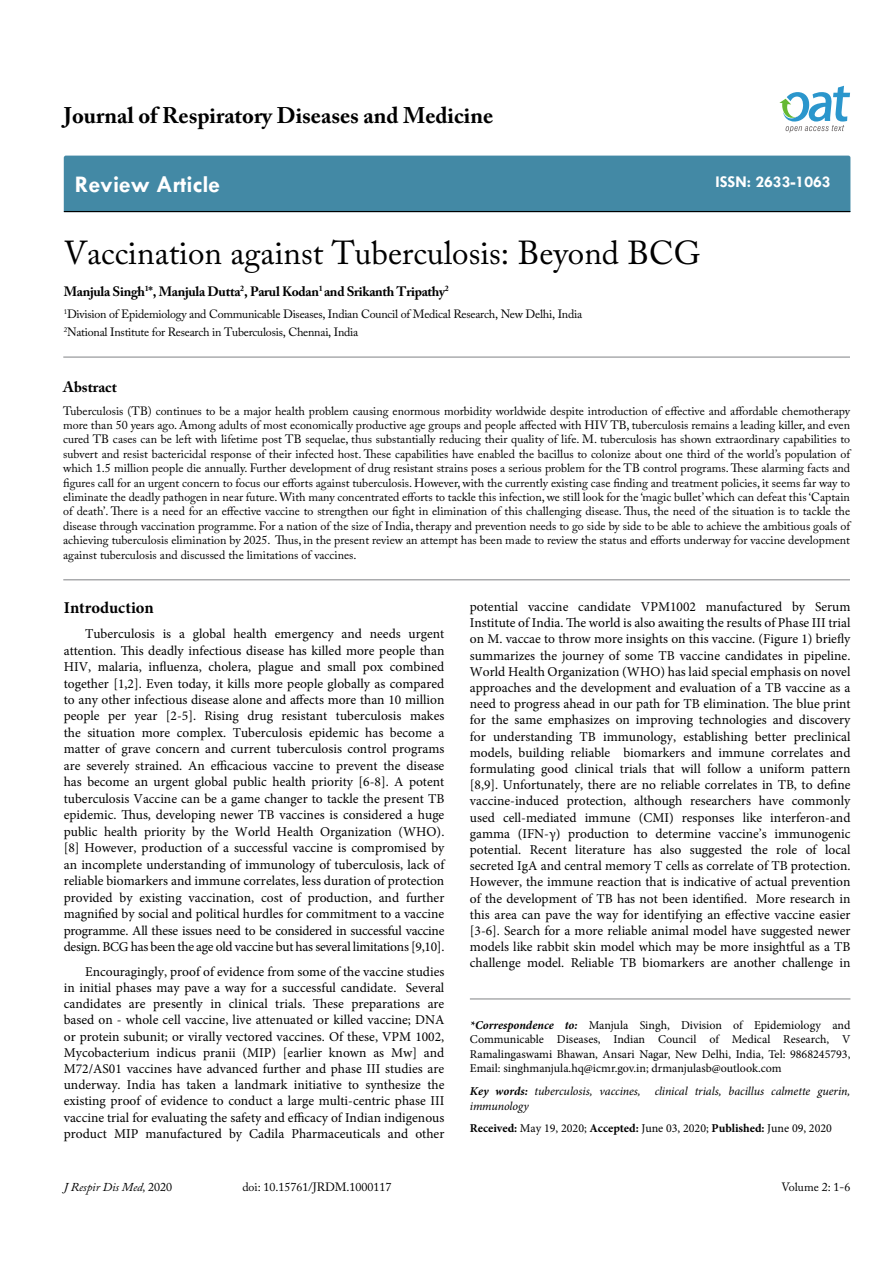
<style>
.page{position:relative;width:893px;height:1263px;background:#fff}
.page>*{position:absolute;margin:0;border:0;box-sizing:border-box;transform-origin:0 0}
.t1{font:33px "Adobe Caslon Pro";color:#000}
.t2{font:700 24px "Tw Cen";color:#fff}
.t3{font:700 22.5px "Adobe Caslon Pro";color:#000}
.t4{font:700 16.5px "Tw Cen";color:#fff}
.t5{font:700 16.5px "Minion Pro";letter-spacing:-.005em;color:#000}
.t6{font:700 15px "Adobe Caslon Pro";color:#000}
.t7{font:13.5px/16.2px "Minion Pro";color:#000;text-align:justify}
.t8{font:700 13.5px "Adobe Caslon Pro";letter-spacing:-.02em;color:#000}
.t9{font:12px/14.4px "Adobe Caslon Pro";letter-spacing:-.02em;color:#000}
.t10{font:12px/14.4px "Minion Pro";color:#000;text-align:justify}
.t11{font:italic 12px/14.4px "Minion Pro";letter-spacing:-.005em;color:#000}
.t12{font:12px "Adobe Caslon Pro";color:#000}
.t13{font:italic 12px "Adobe Caslon Pro";color:#000}
.s1{font-style:normal}
.s2{font-weight:700;font-style:italic}
.s3{font-weight:700}
</style>
<div class="page">
<div style="left:64px;top:156px;width:786px;height:55px;background:#4389a5"></div>
<hr style="left:64px;top:211px;width:786px;height:1px;background:#000">
<svg style="left:779px;top:86px;width:71px;height:47px"></svg>
<hr style="left:63px;top:357px;width:787px;height:1px;background:#808285">
<hr style="left:63px;top:580px;width:787px;height:1px;background:#808285">
<hr style="left:470px;top:999px;width:380px;height:1px;background:#808285">
<h3 class="t3" style="left:64px;top:102px;width:431px">Journal of Respiratory Diseases and Medicine</h3>
<h2 class="t2" style="left:75px;top:170px;width:147px">Review Article</h2>
<p class="t4" style="left:715px;top:172px;width:117px">ISSN: 2633-1063</p>
<h1 class="t1" style="left:64px;top:233px;width:639px">Vaccination against Tuberculosis: Beyond BCG</h1>
<p class="t8" style="left:64px;top:283px;width:386px">Manjula Singh<sup>1</sup>*, Manjula Dutta<sup>2</sup>, Parul Kodan<sup>1</sup> and Srikanth Tripathy<sup>2</sup></p>
<p class="t9" style="left:64px;top:305px;width:520px;line-height:18px"><sup>1</sup>Division of Epidemiology and Communicable Diseases, Indian Council of Medical Research, New Delhi, India<br><sup>2</sup>National Institute for Research in Tuberculosis, Chennai, India</p>
<p class="t6" style="left:63px;top:378px;width:55px">Abstract</p>
<p class="t9" style="left:63px;top:403px;width:788px;text-align:justify">Tuberculosis (TB) continues to be a major health problem causing enormous morbidity worldwide despite introduction of effective and affordable chemotherapy more than 50 years ago. Among adults of most economically productive age groups and people affected with HIV TB, tuberculosis remains a leading killer, and even cured TB cases can be left with lifetime post TB sequelae, thus substantially reducing their quality of life. M. tuberculosis has shown extraordinary capabilities to subvert and resist bactericidal response of their infected host. These capabilities have enabled the bacillus to colonize about one third of the world’s population of which 1.5 million people die annually. Further development of drug resistant strains poses a serious problem for the TB control programs. These alarming facts and figures call for an urgent concern to focus our efforts against tuberculosis. However, with the currently existing case finding and treatment policies, it seems far way to eliminate the deadly pathogen in near future. With many concentrated efforts to tackle this infection, we still look for the ‘magic bullet’ which can defeat this ‘Captain of death’. There is a need for an effective vaccine to strengthen our fight in elimination of this challenging disease. Thus, the need of the situation is to tackle the disease through vaccination programme. For a nation of the size of India, therapy and prevention needs to go side by side to be able to achieve the ambitious goals of achieving tuberculosis elimination by 2025. Thus, in the present review an attempt has been made to review the status and efforts underway for vaccine development against tuberculosis and discussed the limitations of vaccines.</p>
<p class="t5" style="left:64px;top:596px;width:91px">Introduction</p>
<p class="t7" style="left:64px;top:626px;width:382px;text-indent:21px">Tuberculosis is a global health emergency and needs urgent attention. This deadly infectious disease has killed more people than HIV, malaria, influenza, cholera, plague and small pox combined together [1,2]. Even today, it kills more people globally as compared to any other infectious disease alone and affects more than 10 million people per year [2-5]. Rising drug resistant tuberculosis makes the situation more complex. Tuberculosis epidemic has become a matter of grave concern and current tuberculosis control programs are severely strained. An efficacious vaccine to prevent the disease has become an urgent global public health priority [6-8]. A potent tuberculosis Vaccine can be a game changer to tackle the present TB epidemic. Thus, developing newer TB vaccines is considered a huge public health priority by the World Health Organization (WHO). [8] However, production of a successful vaccine is compromised by an incomplete understanding of immunology of tuberculosis, lack of reliable biomarkers and immune correlates, less duration of protection provided by existing vaccination, cost of production, and further magnified by social and political hurdles for commitment to a vaccine programme. All these issues need to be considered in successful vaccine design. BCG has been the age old vaccine but has several limitations [9,10].</p>
<p class="t7" style="left:64px;top:963px;width:382px;text-indent:21px">Encouragingly, proof of evidence from some of the vaccine studies in initial phases may pave a way for a successful candidate. Several candidates are presently in clinical trials. These preparations are based on - whole cell vaccine, live attenuated or killed vaccine; DNA or protein subunit; or virally vectored vaccines. Of these, VPM 1002, Mycobacterium indicus pranii (MIP) [earlier known as Mw] and M72/AS01 vaccines have advanced further and phase III studies are underway. India has taken a landmark initiative to synthesize the existing proof of evidence to conduct a large multi-centric phase III vaccine trial for evaluating the safety and efficacy of Indian indigenous product MIP manufactured by Cadila Pharmaceuticals and other</p>
<p class="t13" style="left:64px;top:1180px;width:110px">J Respir Dis Med, <span class="s1">2020</span></p>
<p class="t12" style="left:242px;top:1180px;width:151px">doi: 10.15761/JRDM.1000117</p>
<p class="t7" style="left:470px;top:599px;width:382px">potential vaccine candidate VPM1002 manufactured by Serum Institute of India. The world is also awaiting the results of Phase III trial on M. vaccae to throw more insights on this vaccine. (Figure 1) briefly summarizes the journey of some TB vaccine candidates in pipeline.<br>World Health Organization (WHO) has laid special emphasis on novel approaches and the development and evaluation of a TB vaccine as a need to progress ahead in our path for TB elimination. The blue print for the same emphasizes on improving technologies and discovery for understanding TB immunology, establishing better preclinical models, building reliable biomarkers and immune correlates and formulating good clinical trials that will follow a uniform pattern [8,9]. Unfortunately, there are no reliable correlates in TB, to define vaccine‐induced protection, although researchers have commonly used cell‐mediated immune (CMI) responses like interferon‐and gamma (IFN‐γ) production to determine vaccine’s immunogenic potential. Recent literature has also suggested the role of local secreted IgA and central memory T cells as correlate of TB protection.<br>However, the immune reaction that is indicative of actual prevention of the development of TB has not been identified. More research in this area can pave the way for identifying an effective vaccine easier [3-6]. Search for a more reliable animal model have suggested newer models like rabbit skin model which may be more insightful as a TB challenge model. Reliable TB biomarkers are another challenge in</p>
<p class="t10" style="left:470px;top:1018px;width:382px"><span class="s2">*Correspondence to:</span> Manjula Singh, Division of Epidemiology and Communicable Diseases, Indian Council of Medical Research, V Ramalingaswami Bhawan, Ansari Nagar, New Delhi, India, Tel: 9868245793, Email: singhmanjula.hq@icmr.gov.in; drmanjulasb@outlook.com</p>
<p class="t11" style="left:470px;top:1084px;width:382px"><span class="s3">Key words:</span> tuberculosis, vaccines, clinical trials, bacillus calmette guerin, immunology</p>
<p class="t10" style="left:470px;top:1121px;width:364px"><span class="s3">Received:</span> May 19, 2020; <span class="s3">Accepted:</span> June 03, 2020; <span class="s3">Published:</span> June 09, 2020</p>
<p class="t9" style="left:781px;top:1180px;width:71px">Volume 2: 1-6</p>
</div>
